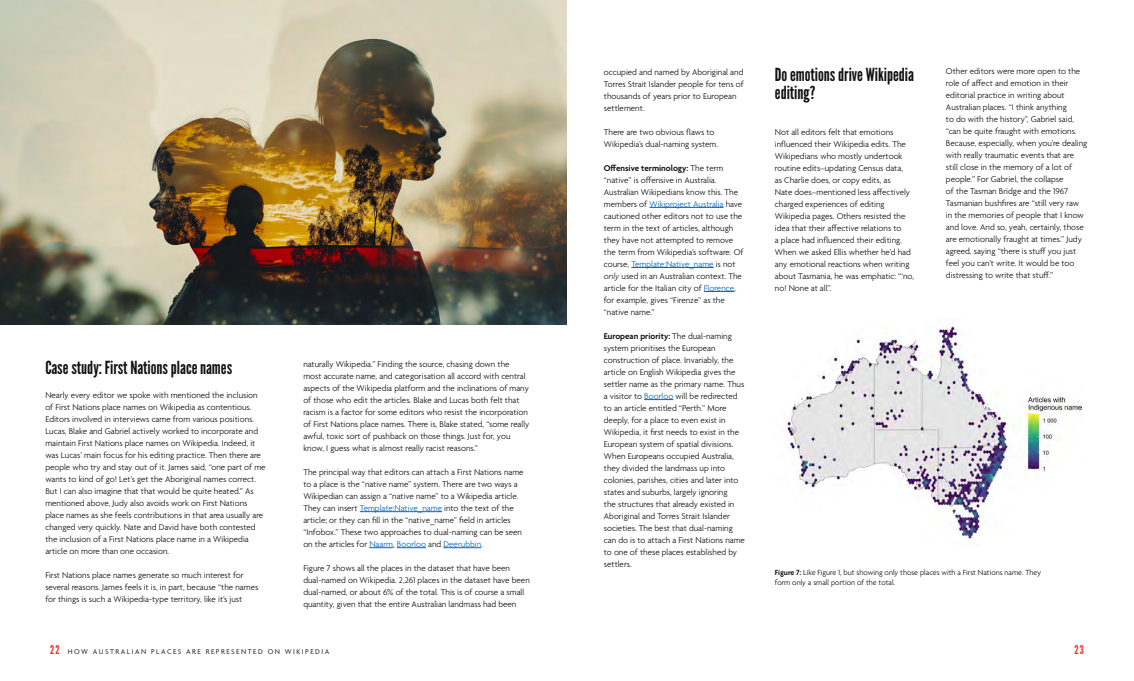
<style>
.page{position:relative;width:1134px;height:681px;background:#fff}
.page>*{position:absolute;margin:0;border:0;box-sizing:border-box;transform-origin:0 0}
.t1{font:18px/18px "League Gothic";color:#111}
.t2{font:12px "League Gothic";color:#ee3124}
.t3{font:300 9px/12px "Agenda";color:#111}
.t4{font:300 8px/10px "Agenda";color:#111}
.t5{font:7.5px "Agenda";letter-spacing:.2em;color:#231f20}
.s1{color:#0563c1}
.s2{font-weight:600}
.s3{font-style:italic}
.s4{font-family:"League Gothic";font-size:12px;color:#ee3124}
</style>
<div class="page">
<img style="left:0;top:0;width:567px;height:324px">
<hr style="left:360px;top:511px;width:82px;height:1px;background:#0563c1">
<svg style="left:369px;top:547px;width:57px;height:1px"></svg>
<hr style="left:444px;top:547px;width:37px;height:1px;background:#0563c1">
<img style="left:783px;top:326px;width:298px;height:214px">
<hr style="left:649px;top:207px;width:74px;height:1px;background:#0563c1">
<hr style="left:631px;top:267px;width:83px;height:1px;background:#0563c1">
<hr style="left:704px;top:291px;width:30px;height:1px;background:#0563c1">
<svg style="left:644px;top:399px;width:29px;height:1px"></svg>
<h1 class="t1" style="left:45px;top:358px;width:188px">Case study: First Nations place names</h1>
<p class="t3" style="left:45px;top:389px;width:222px">Nearly every editor we spoke with mentioned the inclusion of First Nations place names on Wikipedia as contentious.<br>Editors involved in interviews came from various positions.<br>Lucas, Blake and Gabriel actively worked to incorporate and maintain First Nations place names on Wikipedia. Indeed, it was Lucas’ main focus for his editing practice. Then there are people who try and stay out of it. James said, “one part of me wants to kind of go! Let’s get the Aboriginal names correct.<br>But I can also imagine that that would be quite heated.” As mentioned above, Judy also avoids work on First Nations place names as she feels contributions in that area usually are changed very quickly. Nate and David have both contested the inclusion of a First Nations place name in a Wikipedia article on more than one occasion.</p>
<p class="t3" style="left:45px;top:569px;width:215px">First Nations place names generate so much interest for several reasons. James feels it is, in part, because “the names for things is such a Wikipedia-type territory, like it’s just</p>
<p class="t3" style="left:303px;top:358px;width:228px">naturally Wikipedia.” Finding the source, chasing down the most accurate name, and categorisation all accord with central aspects of the Wikipedia platform and the inclinations of many of those who edit the articles. Blake and Lucas both felt that racism is a factor for some editors who resist the incorporation of First Nations place names. There is, Blake stated, “some really awful, toxic sort of pushback on those things. Just for, you know, I guess what is almost really racist reasons.”</p>
<p class="t3" style="left:303px;top:466px;width:222px">The principal way that editors can attach a First Nations name to a place is the “native name” system. There are two ways a Wikipedian can assign a “native name” to a Wikipedia article.<br>They can insert <span class="s1">Template:Native_name</span> into the text of the article; or they can fill in the “native_name” field in articles “Infobox.” These two approaches to dual-naming can be seen on the articles for <span class="s1">Naarm</span>, <span class="s1">Boorloo</span> and <span class="s1">Deerubbin</span>.</p>
<p class="t3" style="left:303px;top:562px;width:228px">Figure 7 shows all the places in the dataset that have been dual-named on Wikipedia. 2,261 places in the dataset have been dual-named, or about 6% of the total. This is of course a small quantity, given that the entire Australian landmass had been</p>
<p class="t3" style="left:604px;top:66px;width:141px">occupied and named by Aboriginal and<br>Torres Strait Islander people for tens of thousands of years prior to European settlement.</p>
<p class="t3" style="left:604px;top:126px;width:116px">There are two obvious flaws to<br>Wikipedia’s dual-naming system.</p>
<p class="t3" style="left:604px;top:162px;width:141px"><span class="s2">Offensive terminology:</span> The term “native” is offensive in Australia.<br>Australian Wikipedians know this. The members of <span class="s1">Wikiproject Australia</span> have cautioned other editors not to use the term in the text of articles, although they have not attempted to remove the term from Wikipedia’s software. Of course, <span class="s1">Template:Native_name</span> is not <span class="s3">only</span> used in an Australian context. The article for the Italian city of <span class="s1">Florence</span>, for example, gives “Firenze” as the “native name.”</p>
<p class="t3" style="left:604px;top:330px;width:143px"><span class="s2">European priority:</span> The dual-naming system prioritises the European construction of place. Invariably, the article on English Wikipedia gives the settler name as the primary name. Thus a visitor to <span class="s1">Boorloo</span> will be redirected to an article entitled “Perth.” More deeply, for a place to even exist in Wikipedia, it first needs to exist in the European system of spatial divisions.<br>When Europeans occupied Australia, they divided the landmass up into colonies, parishes, cities and later into states and suburbs, largely ignoring<br>the structures that already existed in Aboriginal and Torres Strait Islander societies. The best that dual-naming can do is to attach a First Nations name to one of these places established by settlers.</p>
<h1 class="t1" style="left:775px;top:65px;width:141px">Do emotions drive Wikipedia editing?</h1>
<p class="t3" style="left:775px;top:126px;width:141px">Not all editors felt that emotions influenced their Wikipedia edits. The Wikipedians who mostly undertook routine edits–updating Census data,<br>as Charlie does, or copy edits, as<br>Nate does–mentioned less affectively charged experiences of editing Wikipedia pages. Others resisted the idea that their affective relations to<br>a place had influenced their editing.<br>When we asked Ellis whether he’d had any emotional reactions when writing about Tasmania, he was emphatic: “‘no, no! None at all”.</p>
<p class="t3" style="left:946px;top:66px;width:143px">Other editors were more open to the role of affect and emotion in their editorial practice in writing about Australian places. “I think anything<br>to do with the history”, Gabriel said, “can be quite fraught with emotions.<br>Because, especially, when you’re dealing with really traumatic events that are still close in the memory of a lot of people.” For Gabriel, the collapse<br>of the Tasman Bridge and the 1967<br>Tasmanian bushfires are “still very raw in the memories of people that I know and love. And so, yeah, certainly, those are emotionally fraught at times.” Judy agreed, saying “there is stuff you just feel you can’t write. It would be too distressing to write that stuff.”</p>
<p class="t4" style="left:775px;top:567px;width:268px"><span class="s2">Figure 7:</span> Like Figure 1, but showing only those places with a First Nations name. They form only a small portion of the total.</p>
<p class="t5" style="left:50px;top:647px;width:281px"><span class="s4">22</span> HOW AUSTRALIAN PLACES ARE REPRESENTED ON WIKIPEDIA</p>
<h2 class="t2" style="left:1074px;top:641px;width:11px">23</h2>
</div>
